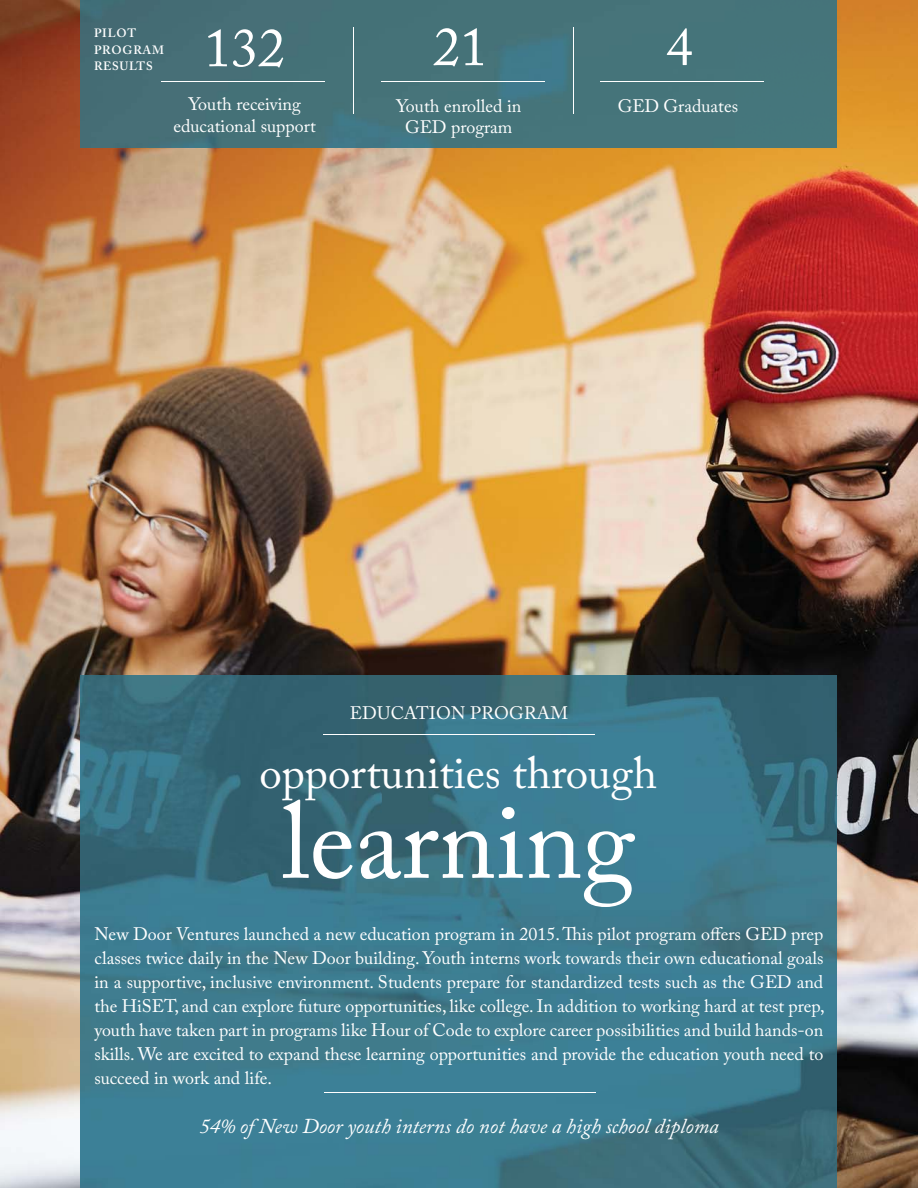
<style>
.page{position:relative;width:918px;height:1188px;background:#fff}
.page>*{position:absolute;margin:0;border:0;box-sizing:border-box;transform-origin:0 0}
.t1{font:108px "Adobe Caslon Pro";color:#fff}
.t2{font:54px "Adobe Caslon Pro";color:#fff}
.t3{font:45px "Adobe Caslon Pro";color:#fff}
.t4{font:italic 21px "Adobe Caslon Pro";color:#fff}
.t5{font:18px/24px "Adobe Caslon Pro";color:#fff;text-align:center}
.t6{font:600 12px/16.5px "Adobe Caslon Pro";letter-spacing:.065em;color:#fff}
</style>
<div class="page">
<img style="left:0;top:0;width:918px;height:1188px">
<img style="left:80px;top:675px;width:756px;height:513px">
<hr style="left:323px;top:734px;width:272px;height:1px;background:#fff">
<hr style="left:325px;top:1092px;width:271px;height:1px;background:#fff">
<img style="left:80px;top:0;width:756px;height:148px">
<hr style="left:353px;top:28px;width:1px;height:86px;background:#fff">
<hr style="left:573px;top:28px;width:1px;height:86px;background:#fff">
<hr style="left:161px;top:81px;width:163px;height:1px;background:#fff">
<hr style="left:382px;top:82px;width:163px;height:1px;background:#fff">
<hr style="left:601px;top:82px;width:163px;height:1px;background:#fff">
<p class="t6" style="left:94px;top:26px;width:72px">PILOT<br>PROGRAM<br>RESULTS</p>
<h2 class="t2" style="left:204px;top:28px;width:82px">132</h2>
<p class="t5" style="left:173px;top:95px;width:144px;line-height:21.6px">Youth receiving educational support</p>
<h2 class="t2" style="left:433px;top:27px;width:55px">21</h2>
<p class="t5" style="left:396px;top:97px;width:127px;line-height:21.6px">Youth enrolled in<br>GED program</p>
<h2 class="t2" style="left:666px;top:27px;width:28px">4</h2>
<p class="t5" style="left:618px;top:96px;width:122px">GED Graduates</p>
<p class="t5" style="left:350px;top:703px;width:220px">EDUCATION PROGRAM</p>
<h3 class="t3" style="left:259px;top:756px;width:399px">opportunities through</h3>
<h1 class="t1" style="left:282px;top:801px;width:355px">learning</h1>
<p class="t5" style="left:94px;top:924px;width:732px;text-align:justify">New Door Ventures launched a new education program in 2015. This pilot program offers GED prep classes twice daily in the New Door building. Youth interns work towards their own educational goals in a supportive, inclusive environment. Students prepare for standardized tests such as the GED and the HiSET, and can explore future opportunities, like college. In addition to working hard at test prep, youth have taken part in programs like Hour of Code to explore career possibilities and build hands-on skills. We are excited to expand these learning opportunities and provide the education youth need to succeed in work and life.</p>
<p class="t4" style="left:199px;top:1117px;width:521px">54% of New Door youth interns do not have a high school diploma</p>
</div>
